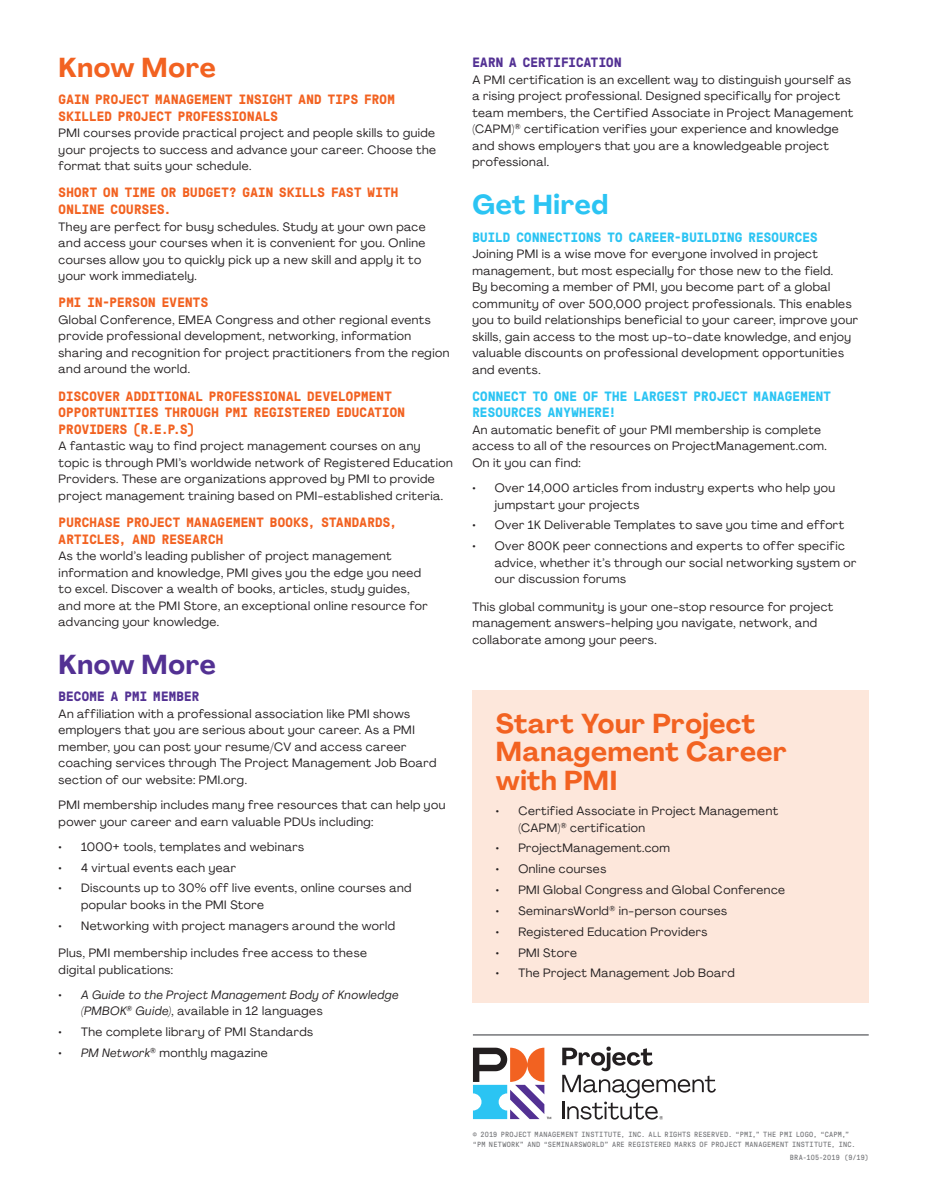
<style>
.page{position:relative;width:932px;height:1201px;background:#fff}
.page>*{position:absolute;margin:0;border:0;box-sizing:border-box;transform-origin:0 0}
.t1{font:700 27px/28.5px "Agrandir";letter-spacing:.02em;color:#f26221}
.t2{font:700 27px "Agrandir";letter-spacing:.02em;color:#533193}
.t3{font:700 27px "Agrandir";letter-spacing:.02em;color:#2bc4f3}
.t4{font:700 13.5px/16.5px "GT Pressura Mono";letter-spacing:.02em;color:#f26221}
.t5{font:700 13.5px/16.5px "GT Pressura Mono";letter-spacing:.025em;color:#2bc4f3}
.t6{font:700 13.5px "GT Pressura Mono";letter-spacing:.02em;color:#533193}
.t7{font:12px/16.5px "Agrandir";letter-spacing:.04em;color:#231f20}
.t8{font:italic 12px/16.5px "Agrandir";letter-spacing:.035em;color:#231f20}
.t9{font:7.5px/10.5px "GT Pressura Mono";letter-spacing:.03em;color:#757679}
.s1{font-style:normal}
.s2{font-style:italic}
</style>
<div class="page">
<div style="left:472px;top:689px;width:396px;height:313px;background:#fde7db"></div>
<svg style="left:473px;top:1047px;width:78px;height:72px"></svg>
<svg style="left:562px;top:1046px;width:153px;height:73px"></svg>
<hr style="left:472px;top:1034px;width:396px;height:1px;background:#757679">
<h1 class="t1" style="left:59px;top:53px;width:159px">Know More</h1>
<p class="t4" style="left:59px;top:91px;width:338px">GAIN PROJECT MANAGEMENT INSIGHT AND TIPS FROM<br>SKILLED PROJECT PROFESSIONALS</p>
<p class="t7" style="left:59px;top:124px;width:379px;text-align:justify">PMI courses provide practical project and people skills to guide your projects to success and advance your career. Choose the format that suits your schedule.</p>
<p class="t4" style="left:59px;top:185px;width:341px">SHORT ON TIME OR BUDGET? GAIN SKILLS FAST WITH<br>ONLINE COURSES.</p>
<p class="t7" style="left:59px;top:218px;width:368px">They are perfect for busy schedules. Study at your own pace and access your courses when it is convenient for you. Online courses allow you to quickly pick up a new skill and apply it to your work immediately.</p>
<p class="t4" style="left:59px;top:294px;width:151px">PMI IN-PERSON EVENTS</p>
<p class="t7" style="left:59px;top:311px;width:392px">Global Conference, EMEA Congress and other regional events provide professional development, networking, information sharing and recognition for project practitioners from the region and around the world.</p>
<p class="t4" style="left:59px;top:388px;width:348px">DISCOVER ADDITIONAL PROFESSIONAL DEVELOPMENT<br>OPPORTUNITIES THROUGH PMI REGISTERED EDUCATION<br>PROVIDERS (R.E.P.S)</p>
<p class="t7" style="left:59px;top:437px;width:395px">A fantastic way to find project management courses on any topic is through PMI’s worldwide network of Registered Education Providers. These are organizations approved by PMI to provide project management training based on PMI-established criteria.</p>
<p class="t4" style="left:59px;top:514px;width:340px">PURCHASE PROJECT MANAGEMENT BOOKS, STANDARDS,<br>ARTICLES, AND RESEARCH</p>
<p class="t7" style="left:59px;top:547px;width:370px">As the world’s leading publisher of project management information and knowledge, PMI gives you the edge you need to excel. Discover a wealth of books, articles, study guides, and more at the PMI Store, an exceptional online resource for advancing your knowledge.</p>
<h1 class="t2" style="left:59px;top:648px;width:159px">Know More</h1>
<p class="t6" style="left:59px;top:689px;width:142px">BECOME A PMI MEMBER</p>
<p class="t7" style="left:59px;top:705px;width:379px">An affiliation with a professional association like PMI shows employers that you are serious about your career. As a PMI member, you can post your resume/CV and access career coaching services through The Project Management Job Board section of our website: PMI.org.</p>
<p class="t7" style="left:59px;top:796px;width:388px">PMI membership includes many free resources that can help you power your career and earn valuable PDUs including:</p>
<p class="t7" style="left:59px;top:838px;width:247px">• 1000+ tools, templates and webinars</p>
<p class="t7" style="left:59px;top:859px;width:179px">• 4 virtual events each year</p>
<p class="t7" style="left:81px;top:879px;width:332px;text-indent:-22px">• Discounts up to 30% off live events, online courses and popular books in the PMI Store</p>
<p class="t7" style="left:59px;top:917px;width:338px">• Networking with project managers around the world</p>
<p class="t7" style="left:59px;top:944px;width:310px">Plus, PMI membership includes free access to these digital publications:</p>
<p class="t8" style="left:81px;top:986px;width:319px;text-indent:-23px"><span class="s1">•</span> A Guide to the Project Management Body of Knowledge (PMBOK<sup>®</sup> Guide)<span class="s1">, available in 12 languages</span></p>
<p class="t7" style="left:59px;top:1023px;width:256px">• The complete library of PMI Standards</p>
<p class="t7" style="left:59px;top:1044px;width:211px">• <span class="s2">PM Network</span><sup>®</sup> monthly magazine</p>
<p class="t6" style="left:472px;top:55px;width:151px">EARN A CERTIFICATION</p>
<p class="t7" style="left:472px;top:71px;width:382px">A PMI certification is an excellent way to distinguish yourself as a rising project professional. Designed specifically for project team members, the Certified Associate in Project Management (CAPM)<sup>®</sup> certification verifies your experience and knowledge and shows employers that you are a knowledgeable project professional.</p>
<h1 class="t3" style="left:472px;top:188px;width:137px">Get Hired</h1>
<p class="t5" style="left:472px;top:229px;width:346px">BUILD CONNECTIONS TO CAREER-BUILDING RESOURCES</p>
<p class="t7" style="left:472px;top:245px;width:387px">Joining PMI is a wise move for everyone involved in project management, but most especially for those new to the field.<br>By becoming a member of PMI, you become part of a global community of over 500,000 project professionals. This enables you to build relationships beneficial to your career, improve your skills, gain access to the most up-to-date knowledge, and enjoy valuable discounts on professional development opportunities and events.</p>
<p class="t5" style="left:472px;top:388px;width:360px">CONNECT TO ONE OF THE LARGEST PROJECT MANAGEMENT<br>RESOURCES ANYWHERE!</p>
<p class="t7" style="left:472px;top:421px;width:356px">An automatic benefit of your PMI membership is complete access to all of the resources on ProjectManagement.com.<br>On it you can find:</p>
<p class="t7" style="left:494px;top:479px;width:341px;text-indent:-22px">• Over 14,000 articles from industry experts who help you jumpstart your projects</p>
<p class="t7" style="left:472px;top:517px;width:373px">• Over 1K Deliverable Templates to save you time and effort</p>
<p class="t7" style="left:494px;top:537px;width:363px;text-indent:-22px">• Over 800K peer connections and experts to offer specific advice, whether it’s through our social networking system or our discussion forums</p>
<p class="t7" style="left:472px;top:598px;width:362px">This global community is your one-stop resource for project management answers-helping you navigate, network, and collaborate among your peers.</p>
<h1 class="t1" style="left:495px;top:709px;width:292px">Start Your Project<br>Management Career with PMI</h1>
<p class="t7" style="left:518px;top:802px;width:261px;text-indent:-22px">• Certified Associate in Project Management (CAPM)<sup>®</sup> certification</p>
<p class="t7" style="left:495px;top:839px;width:176px">• ProjectManagement.com</p>
<p class="t7" style="left:495px;top:860px;width:112px">• Online courses</p>
<p class="t7" style="left:495px;top:881px;width:291px">• PMI Global Congress and Global Conference</p>
<p class="t7" style="left:495px;top:902px;width:233px">• SeminarsWorld<sup>®</sup> in-person courses</p>
<p class="t7" style="left:495px;top:923px;width:213px">• Registered Education Providers</p>
<p class="t7" style="left:495px;top:944px;width:83px">• PMI Store</p>
<p class="t7" style="left:495px;top:964px;width:240px">• The Project Management Job Board</p>
<p class="t9" style="left:472px;top:1128px;width:384px">© 2019 PROJECT MANAGEMENT INSTITUTE, INC. ALL RIGHTS RESERVED. “PMI,” THE PMI LOGO, “CAPM,” “PM NETWORK” AND “SEMINARSWORLD” ARE REGISTERED MARKS OF PROJECT MANAGEMENT INSTITUTE, INC.</p>
<p class="t9" style="left:789px;top:1151px;width:80px">BRA-105-2019 (9/19)</p>
</div>
